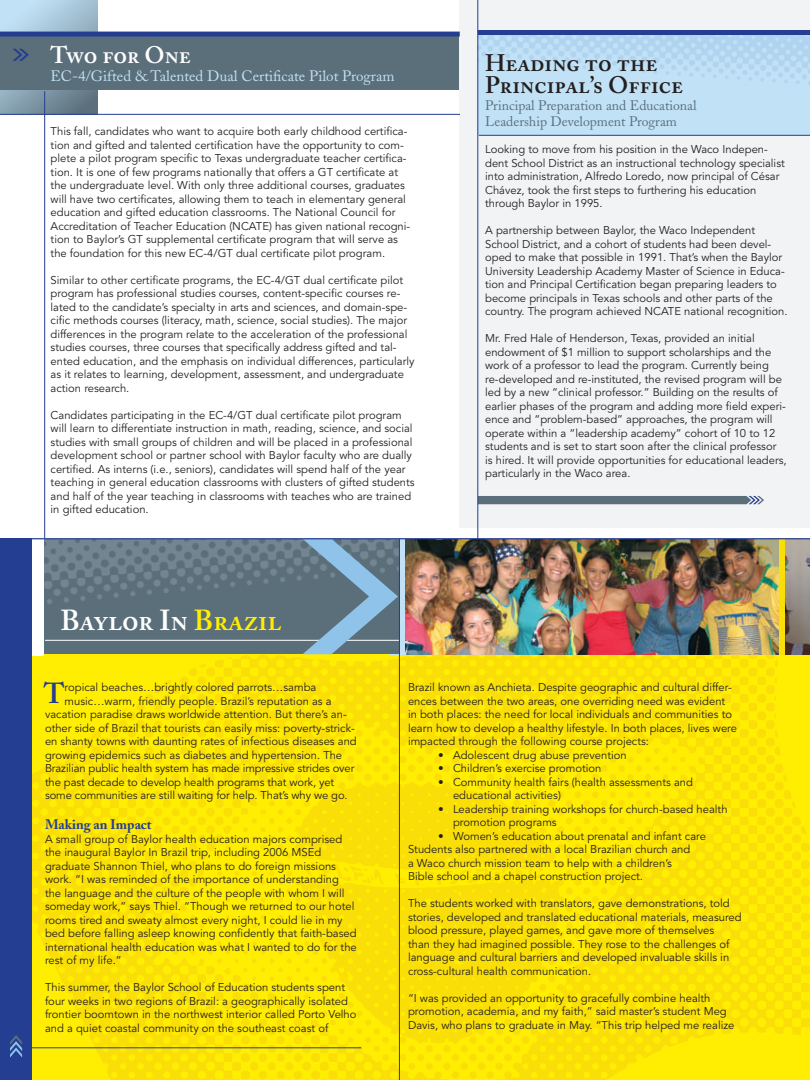
<style>
.page{position:relative;width:810px;height:1080px;background:#fff}
.page>*{position:absolute;margin:0;border:0;box-sizing:border-box;transform-origin:0 0}
.t1{font:28.75px "Adobe Caslon Semibold SC";color:#fff}
.t2{font:600 28.75px "Adobe Caslon";color:#243e91}
.t3{font:23.75px/22.5px "Adobe Caslon Semibold SC";color:#231f20}
.t4{font:23.75px "Adobe Caslon Semibold SC";color:#fff}
.t5{font:15px "Adobe Caslon";color:#c1e2f6}
.t6{font:13.75px/16.5px "Adobe Caslon";color:#5b6f7b}
.t7{font:700 13.75px "Adobe Caslon";color:#243e91}
.t8{font:11.25px/13.5px "Avenir";color:#231f20}
.s1{color:#ffee01}
</style>
<div class="page">
<img style="left:32px;top:654px;width:778px;height:426px">
<div style="left:770px;top:539px;width:32px;height:116px;background:#fade07"></div>
<div style="left:390px;top:539px;width:32px;height:115px;background:#c1e2f6"></div>
<svg style="left:0;top:0;width:97px;height:114px;background:#95b1c3"></svg>
<div style="left:0;top:35px;width:460px;height:55px;background:#5b6f7b"></div>
<div style="left:460px;top:0;width:350px;height:528px;background:#f2f3f4"></div>
<div style="left:0;top:539px;width:400px;height:115px;background:#5b6f7b"></div>
<img style="left:44px;top:539px;width:355px;height:65px">
<img style="left:405px;top:539px;width:373px;height:115px">
<img style="left:785px;top:539px;width:25px;height:115px">
<div style="left:28px;top:538px;width:16px;height:118px;background:#fff"></div>
<svg style="left:13px;top:49px;width:16px;height:12px"></svg>
<hr style="left:44px;top:91px;width:1px;height:447px;background:#243e91">
<div style="left:0;top:32px;width:460px;height:5px;background:#243e91"></div>
<hr style="left:0;top:114px;width:460px;height:1px;background:#243e91">
<div style="left:0;top:539px;width:32px;height:541px;background:#243e91"></div>
<div style="left:478px;top:35px;width:332px;height:100px;background:linear-gradient(to bottom,#b7d9f2,#c4e5f7)"></div>
<div style="left:478px;top:30px;width:332px;height:5px;background:#243e91"></div>
<div style="left:479px;top:496px;width:285px;height:8px;background:#5b6f7b"></div>
<hr style="left:479px;top:135px;width:331px;height:1px;background:#243e91">
<hr style="left:45px;top:640px;width:354px;height:1px;background:#fff">
<svg style="left:302px;top:539px;width:96px;height:115px"></svg>
<svg style="left:10px;top:1035px;width:12px;height:23px"></svg>
<hr style="left:0;top:538px;width:810px;height:1px;background:#243e91">
<hr style="left:30px;top:1048px;width:331px;height:1px;background:#243e91">
<hr style="left:399px;top:539px;width:1px;height:541px;background:#243e91">
<hr style="left:478px;top:0;width:1px;height:539px;background:#243e91">
<h2 class="t4" style="left:51px;top:41px;width:142px">Two for One</h2>
<h3 class="t5" style="left:51px;top:68px;width:345px">EC-4/Gifted &amp; Talented Dual Certificate Pilot Program</h3>
<p class="t8" style="left:51px;top:125px;width:361px">This fall, candidates who want to acquire both early childhood certifica&shy;tion and gifted and talented certification have the opportunity to com&shy;plete a pilot program specific to Texas undergraduate teacher certifica&shy;tion. It is one of few programs nationally that offers a GT certificate at the undergraduate level. With only three additional courses, graduates will have two certificates, allowing them to teach in elementary general education and gifted education classrooms. The National Council for Accreditation of Teacher Education (NCATE) has given national recogni&shy;tion to Baylor’s GT supplemental certificate program that will serve as the foundation for this new EC-4/GT dual certificate pilot program.</p>
<p class="t8" style="left:51px;top:274px;width:365px">Similar to other certificate programs, the EC-4/GT dual certificate pilot program has professional studies courses, content-specific courses re&shy;lated to the candidate’s specialty in arts and sciences, and domain-spe&shy;cific methods courses (literacy, math, science, social studies). The major differences in the program relate to the acceleration of the professional studies courses, three courses that specifically address gifted and tal&shy;ented education, and the emphasis on individual differences, particularly as it relates to learning, development, assessment, and undergraduate action research.</p>
<p class="t8" style="left:51px;top:409px;width:366px">Candidates participating in the EC-4/GT dual certificate pilot program will learn to differentiate instruction in math, reading, science, and social studies with small groups of children and will be placed in a professional development school or partner school with Baylor faculty who are dually certified. As interns (i.e., seniors), candidates will spend half of the year teaching in general education classrooms with clusters of gifted students and half of the year teaching in classrooms with teaches who are trained in gifted education.</p>
<h1 class="t1" style="left:60px;top:603px;width:222px">Baylor In <span class="s1">Brazil</span></h1>
<h2 class="t3" style="left:485px;top:52px;width:199px">Heading to the<br>Principal’s Office</h2>
<p class="t6" style="left:485px;top:97px;width:213px">Principal Preparation and Educational<br>Leadership Development Program</p>
<p class="t8" style="left:485px;top:143px;width:301px">Looking to move from his position in the Waco Indepen&shy;dent School District as an instructional technology specialist into administration, Alfredo Loredo, now principal of César Chávez, took the first steps to furthering his education through Baylor in 1995.</p>
<p class="t8" style="left:485px;top:224px;width:304px">A partnership between Baylor, the Waco Independent School District, and a cohort of students had been devel&shy;oped to make that possible in 1991. That’s when the Baylor University Leadership Academy Master of Science in Educa&shy;tion and Principal Certification began preparing leaders to become principals in Texas schools and other parts of the country. The program achieved NCATE national recognition.</p>
<p class="t8" style="left:485px;top:332px;width:303px">Mr. Fred Hale of Henderson, Texas, provided an initial endowment of $1 million to support scholarships and the work of a professor to lead the program. Currently being re-developed and re-instituted, the revised program will be led by a new “clinical professor.” Building on the results of earlier phases of the program and adding more field experi&shy;ence and “problem-based” approaches, the program will operate within a “leadership academy” cohort of 10 to 12 students and is set to start soon after the clinical professor is hired. It will provide opportunities for educational leaders, particularly in the Waco area.</p>
<h1 class="t2" style="left:44px;top:676px;width:22px">T</h1>
<p class="t8" style="left:65px;top:681px;width:253px">ropical beaches…brightly colored parrots…samba</p>
<p class="t8" style="left:65px;top:694px;width:269px">music…warm, friendly people. Brazil’s reputation as a</p>
<p class="t8" style="left:45px;top:708px;width:303px">vacation paradise draws worldwide attention. But there’s an-</p>
<p class="t8" style="left:45px;top:721px;width:311px">other side of Brazil that tourists can easily miss: poverty-strick-</p>
<p class="t8" style="left:45px;top:735px;width:313px">en shanty towns with daunting rates of infectious diseases and</p>
<p class="t8" style="left:45px;top:748px;width:299px">growing epidemics such as diabetes and hypertension. The</p>
<p class="t8" style="left:45px;top:762px;width:311px">Brazilian public health system has made impressive strides over</p>
<p class="t8" style="left:45px;top:775px;width:291px">the past decade to develop health programs that work, yet</p>
<p class="t8" style="left:45px;top:789px;width:304px">some communities are still waiting for help. That’s why we go.</p>
<p class="t7" style="left:45px;top:816px;width:108px">Making an Impact</p>
<p class="t8" style="left:45px;top:832px;width:313px">A small group of Baylor health education majors comprised the inaugural Baylor In Brazil trip, including 2006 MSEd graduate Shannon Thiel, who plans to do foreign missions work. “I was reminded of the importance of understanding the language and the culture of the people with whom I will someday work,” says Thiel. “Though we returned to our hotel rooms tired and sweaty almost every night, I could lie in my bed before falling asleep knowing confidently that faith-based international health education was what I wanted to do for the rest of my life.”</p>
<p class="t8" style="left:45px;top:981px;width:313px">This summer, the Baylor School of Education students spent four weeks in two regions of Brazil: a geographically isolated frontier boomtown in the northwest interior called Porto Velho and a quiet coastal community on the southeast coast of</p>
<p class="t8" style="left:408px;top:681px;width:331px">Brazil known as Anchieta. Despite geographic and cultural differ&shy;ences between the two areas, one overriding need was evident in both places: the need for local individuals and communities to learn how to develop a healthy lifestyle. In both places, lives were impacted through the following course projects:</p>
<p class="t8" style="left:438px;top:748px;width:190px">• Adolescent drug abuse prevention</p>
<p class="t8" style="left:438px;top:762px;width:165px">• Children’s exercise promotion</p>
<p class="t8" style="left:453px;top:775px;width:242px;text-indent:-15px">• Community health fairs (health assessments and educational activities)</p>
<p class="t8" style="left:453px;top:802px;width:276px;text-indent:-15px">• Leadership training workshops for church-based health promotion programs</p>
<p class="t8" style="left:408px;top:829px;width:299px;text-indent:30px">• Women’s education about prenatal and infant care Students also partnered with a local Brazilian church and<br>a Waco church mission team to help with a children’s<br>Bible school and a chapel construction project.</p>
<p class="t8" style="left:408px;top:897px;width:335px">The students worked with translators, gave demonstrations, told stories, developed and translated educational materials, measured blood pressure, played games, and gave more of themselves<br>than they had imagined possible. They rose to the challenges of language and cultural barriers and developed invaluable skills in cross-cultural health communication.</p>
<p class="t8" style="left:408px;top:991px;width:328px">“I was provided an opportunity to gracefully combine health promotion, academia, and my faith,” said master’s student Meg<br>Davis, who plans to graduate in May. “This trip helped me realize</p>
</div>
